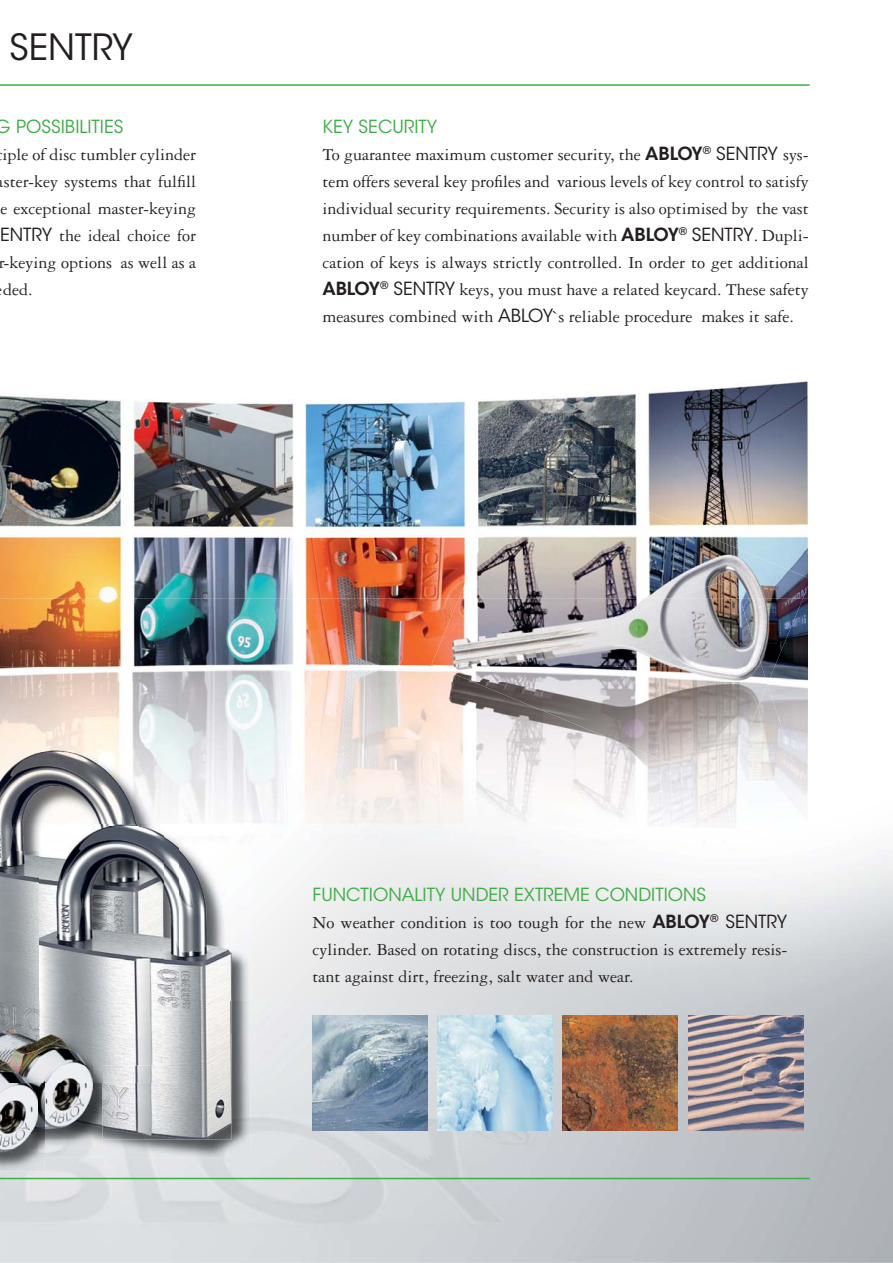
<style>
.page{position:relative;width:893px;height:1263px;background:#fff}
.page>*{position:absolute;margin:0;border:0;box-sizing:border-box;transform-origin:0 0}
.t1{font:36px "ITC Avant Garde Std";color:#231f20}
.t2{font:18px/27px "Garamond 3 LT Std";color:#231f20;text-align:justify}
.t3{font:18px "ITC Avant Garde Std";color:#41ad49}
.s1{font-family:"ITC Avant Garde Std"}
.s2{font-family:"ITC Avant Garde Std";font-weight:600}
</style>
<div class="page">
<img style="left:0;top:851px;width:893px;height:412px">
<hr style="left:0;top:84px;width:809px;height:2px;background:#41ad49">
<hr style="left:0;top:1178px;width:809px;height:1px;background:#41ad49">
<img style="left:0;top:852px;width:39px;height:296px">
<img style="left:44px;top:1001px;width:206px;height:157px">
<img style="left:102px;top:1001px;width:129px;height:138px">
<img style="left:102px;top:1001px;width:77px;height:82px">
<img style="left:39px;top:1001px;width:124px;height:64px">
<img style="left:44px;top:1083px;width:58px;height:65px">
<img style="left:92px;top:1029px;width:10px;height:54px">
<img style="left:38px;top:1027px;width:54px;height:103px">
<img style="left:0;top:1148px;width:44px;height:24px">
<svg style="left:38px;top:1130px;width:6px;height:28px"></svg>
<svg style="left:38px;top:1055px;width:6px;height:28px"></svg>
<img style="left:313px;top:1016px;width:114px;height:114px">
<img style="left:562px;top:1016px;width:115px;height:114px">
<img style="left:438px;top:1016px;width:114px;height:114px">
<img style="left:688px;top:1016px;width:115px;height:114px">
<img style="left:0;top:682px;width:433px;height:106px">
<img style="left:755px;top:687px;width:53px;height:314px">
<img style="left:647px;top:851px;width:108px;height:150px">
<img style="left:250px;top:841px;width:397px;height:160px">
<img style="left:163px;top:752px;width:16px;height:56px">
<img style="left:0;top:750px;width:163px;height:102px">
<img style="left:231px;top:834px;width:19px;height:167px">
<img style="left:179px;top:835px;width:52px;height:166px">
<img style="left:39px;top:824px;width:124px;height:2px">
<img style="left:39px;top:826px;width:140px;height:175px">
<img style="left:0;top:395px;width:485px;height:204px">
<img style="left:485px;top:381px;width:323px;height:76px">
<img style="left:0;top:599px;width:431px;height:68px">
<img style="left:803px;top:599px;width:5px;height:68px">
<img style="left:0;top:667px;width:808px;height:15px">
<img style="left:433px;top:682px;width:211px;height:208px">
<img style="left:643px;top:786px;width:53px;height:57px">
<img style="left:696px;top:684px;width:106px;height:142px">
<img style="left:431px;top:671px;width:6px;height:11px">
<img style="left:459px;top:457px;width:349px;height:142px">
<img style="left:431px;top:599px;width:372px;height:68px">
<img style="left:437px;top:667px;width:337px;height:15px">
<img style="left:473px;top:682px;width:294px;height:104px">
<img style="left:670px;top:578px;width:70px;height:21px">
<img style="left:447px;top:667px;width:320px;height:15px">
<h1 class="t1" style="left:9px;top:32px;width:125px">SENTRY</h1>
<p class="t3" style="left:-4px;top:119px;width:129px">G POSSIBILITIES</p>
<p class="t2" style="left:3px;top:143px;width:195px">iple of disc tumbler cylinder</p>
<p class="t2" style="left:-3px;top:170px;width:201px">aster-key systems that fulfill</p>
<p class="t2" style="left:0;top:197px;width:197px">e exceptional master-keying</p>
<p class="t2" style="left:0;top:224px;width:198px"><span class="s1">ENTRY</span> the ideal choice for</p>
<p class="t2" style="left:-2px;top:251px;width:199px">r-keying options as well as a</p>
<p class="t2" style="left:3px;top:278px;width:31px">ded.</p>
<p class="t3" style="left:322px;top:119px;width:116px">KEY SECURITY</p>
<p class="t2" style="left:322px;top:143px;width:488px">To guarantee maximum customer security, the <span class="s2">ABLOY</span><sup>®</sup> <span class="s1">SENTRY</span> sys&shy;tem offers several key profiles and various levels of key control to satisfy individual security requirements. Security is also optimised by the vast number of key combinations available with <span class="s2">ABLOY</span><sup>®</sup> <span class="s1">SENTRY</span>. Dupli&shy;cation of keys is always strictly controlled. In order to get additional <span class="s2">ABLOY</span><sup>®</sup> <span class="s1">SENTRY</span> keys, you must have a related keycard. These safety measures combined with <span class="s1">ABLOY</span>`s reliable procedure makes it safe.</p>
<p class="t3" style="left:313px;top:887px;width:395px">FUNCTIONALITY UNDER EXTREME CONDITIONS</p>
<p class="t2" style="left:313px;top:910px;width:476px">No weather condition is too tough for the new <span class="s2">ABLOY</span><sup>®</sup> <span class="s1">SENTRY </span>cylinder. Based on rotating discs, the construction is extremely resis&shy;tant against dirt, freezing, salt water and wear.</p>
</div>
